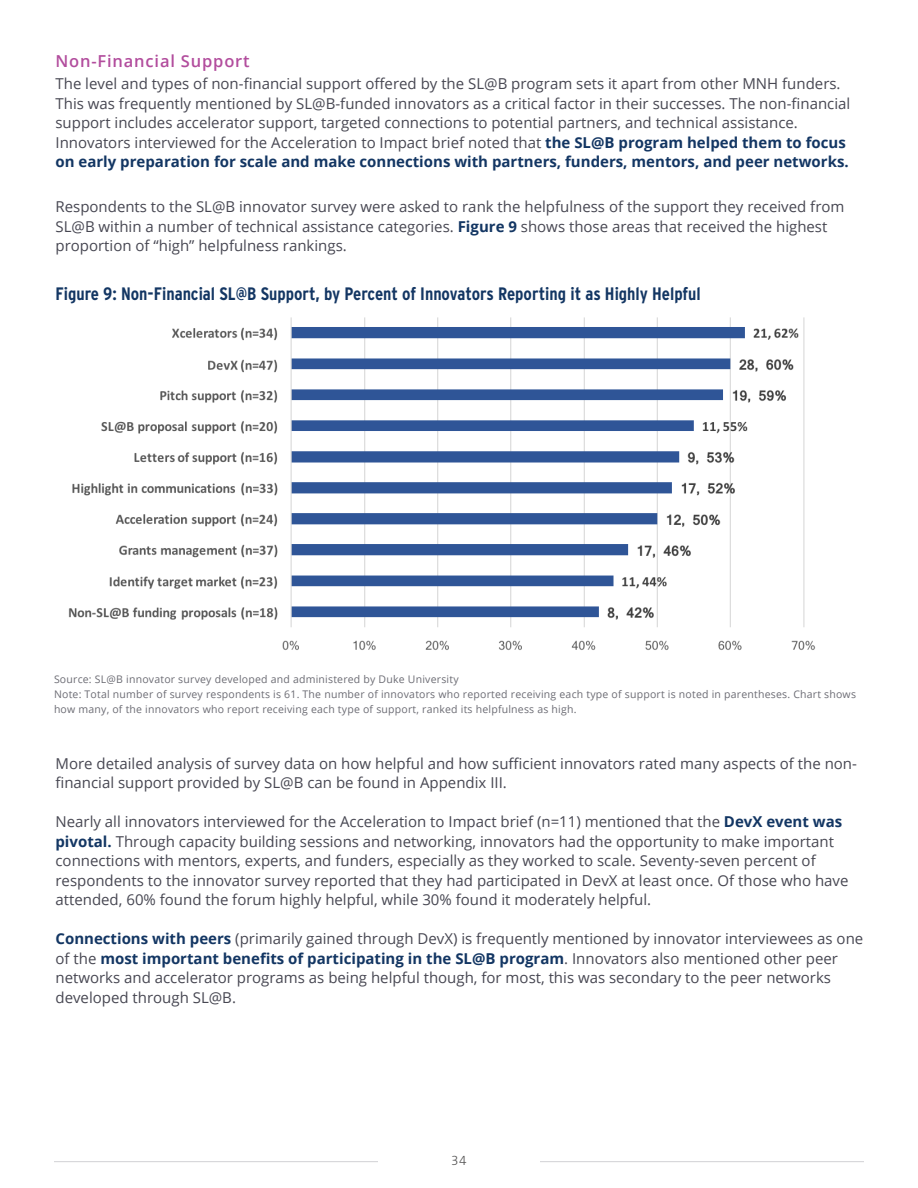
<style>
.page{position:relative;width:918px;height:1188px;background:#fff}
.page>*{position:absolute;margin:0;border:0;box-sizing:border-box;transform-origin:0 0}
.t1{font:700 condensed 18px "Interstate";color:#133663}
.t2{font:600 16.5px "Open Sans";letter-spacing:.05em;color:#b24d9d}
.t3{font:15px/19.5px "Open Sans";color:#474752}
.t4{font:300 13.5px "The Sans B W3";color:#535252}
.t5{font:10.5px/15px "Open Sans";letter-spacing:.02em;color:#6c6c74}
.s1{font-weight:700;color:#133663}
</style>
<div class="page">
<hr style="left:54px;top:1161px;width:324px;height:1px;background:#d1d1d4">
<hr style="left:540px;top:1161px;width:324px;height:1px;background:#d1d1d4">
<img style="left:68px;top:317px;width:747px;height:333px">
<p class="t2" style="left:56px;top:49px;width:196px">Non-Financial Support</p>
<p class="t3" style="left:56px;top:74px;width:796px">The level and types of non-financial support offered by the SL@B program sets it apart from other MNH funders.<br>This was frequently mentioned by SL@B-funded innovators as a critical factor in their successes. The non-financial support includes accelerator support, targeted connections to potential partners, and technical assistance.<br>Innovators interviewed for the Acceleration to Impact brief noted that <span class="s1">the SL@B program helped them to focus on early preparation for scale and make connections with partners, funders, mentors, and peer networks.</span></p>
<p class="t3" style="left:56px;top:197px;width:791px">Respondents to the SL@B innovator survey were asked to rank the helpfulness of the support they received from<br>SL@B within a number of technical assistance categories. <span class="s1">Figure 9</span> shows those areas that received the highest proportion of “high” helpfulness rankings.</p>
<p class="t1" style="left:56px;top:284px;width:647px">Figure 9: Non-Financial SL@B Support, by Percent of Innovators Reporting it as Highly Helpful</p>
<p class="t5" style="left:54px;top:671px;width:406px">Source: SL@B innovator survey developed and administered by Duke University</p>
<p class="t5" style="left:54px;top:686px;width:804px">Note: Total number of survey respondents is 61. The number of innovators who reported receiving each type of support is noted in parentheses. Chart shows how many, of the innovators who report receiving each type of support, ranked its helpfulness as high.</p>
<p class="t3" style="left:56px;top:753px;width:803px">More detailed analysis of survey data on how helpful and how sufficient innovators rated many aspects of the non&shy;financial support provided by SL@B can be found in Appendix III.</p>
<p class="t3" style="left:56px;top:812px;width:795px">Nearly all innovators interviewed for the Acceleration to Impact brief (n=11) mentioned that the <span class="s1">DevX event was pivotal.</span> Through capacity building sessions and networking, innovators had the opportunity to make important connections with mentors, experts, and funders, especially as they worked to scale. Seventy-seven percent of respondents to the innovator survey reported that they had participated in DevX at least once. Of those who have attended, 60% found the forum highly helpful, while 30% found it moderately helpful.</p>
<p class="t3" style="left:56px;top:929px;width:809px"><span class="s1">Connections with peers</span> (primarily gained through DevX) is frequently mentioned by innovator interviewees as one of the <span class="s1">most important benefits of participating in the SL@B program</span>. Innovators also mentioned other peer networks and accelerator programs as being helpful though, for most, this was secondary to the peer networks developed through SL@B.</p>
<p class="t4" style="left:451px;top:1152px;width:17px">34</p>
</div>
